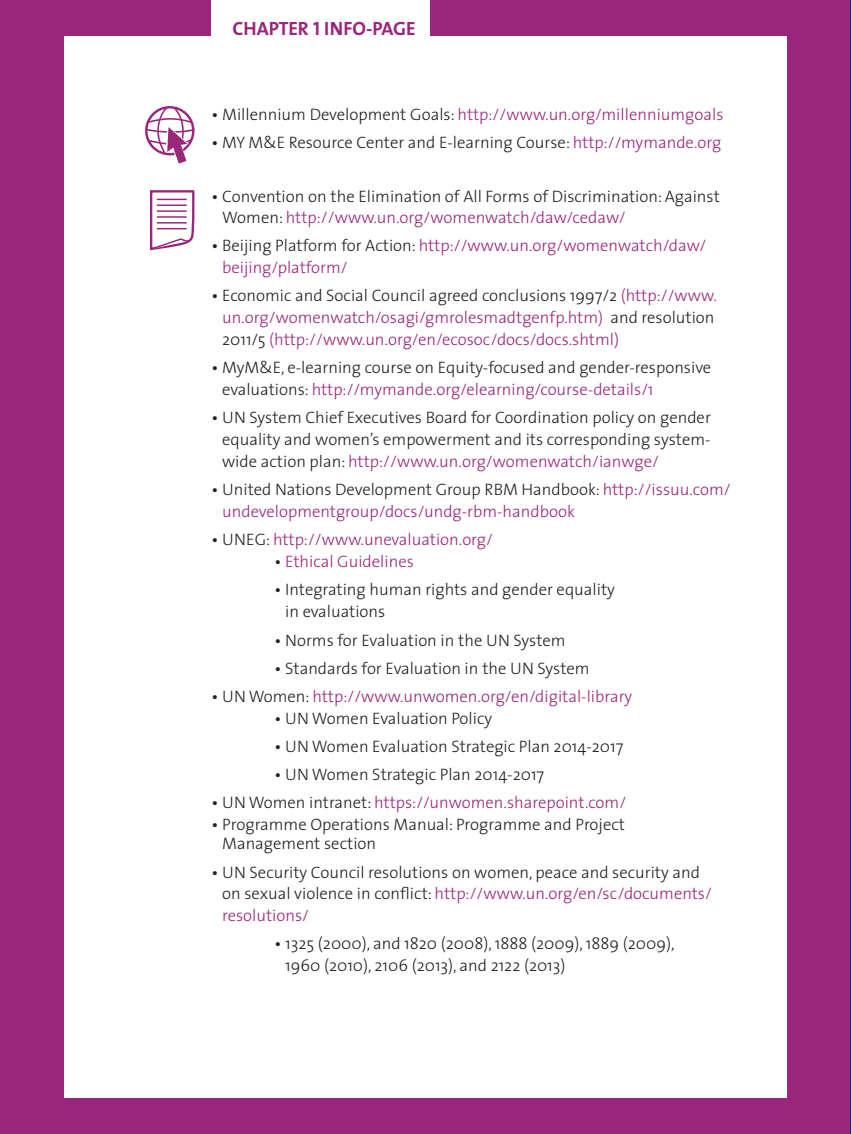
<style>
.page{position:relative;width:851px;height:1134px;background:#fff}
.page>*{position:absolute;margin:0;border:0;box-sizing:border-box;transform-origin:0 0}
.t1{font:19.25px "The Sans Bold Caps";color:#9a267b}
.DESIGN_MAIN{font:300 16.62px/21.9px "The Sans";color:#231f20}
.DESIGN_MAIN-2{font:300 16.62px/21.9px "The Sans";color:#9a267b}
.s1{font-weight:400;color:#231f20}
.s2{color:#231f20}
.s3{font-weight:400}
.s4{color:#9a267b}
</style>
<div class="page">
<div style="left:32px;top:0;width:818px;height:35px;background:#9a267b"></div>
<svg style="left:146px;top:106px;width:49px;height:58px"></svg>
<svg style="left:150px;top:190px;width:45px;height:61px"></svg>
<hr style="left:157px;top:216px;width:30px;height:2px;background:#9a267b">
<hr style="left:157px;top:222px;width:30px;height:2px;background:#9a267b">
<hr style="left:157px;top:228px;width:30px;height:1px;background:#9a267b">
<div style="left:211px;top:0;width:218px;height:46px;background:#fff"></div>
<div style="left:788px;top:0;width:62px;height:1120px;background:#9a267b"></div>
<div style="left:0;top:0;width:64px;height:1134px;background:#9a267b"></div>
<div style="left:0;top:1099px;width:819px;height:35px;background:#9a267b"></div>
<hr style="left:850px;top:0;width:1px;height:1134px;background:#003662">
<p class="t1" style="left:232px;top:12px;width:185px">CHAPTER 1 INFO-PAGE</p>
<p class="DESIGN_MAIN-2" style="left:211px;top:103px;width:513px"><span class="s1">•</span> <span class="s2">Millennium Development Goals:</span> http://www.un.org/millenniumgoals</p>
<p class="DESIGN_MAIN" style="left:211px;top:131px;width:511px"><span class="s3">•</span> MY M&amp;E Resource Center and E-learning Course: <span class="s4">http://mymande.org</span></p>
<p class="DESIGN_MAIN" style="left:222px;top:186px;width:499px;line-height:21px;text-indent:-11px"><span class="s3">•</span> Convention on the Elimination of All Forms of Discrimination: Against<br>Women: <span class="s4">http://www.un.org/womenwatch/daw/cedaw/</span></p>
<p class="DESIGN_MAIN-2" style="left:222px;top:234px;width:485px;text-indent:-11px"><span class="s1">•</span> <span class="s2">Beijing Platform for Action:</span> http://www.un.org/womenwatch/daw/ beijing/platform/</p>
<p class="DESIGN_MAIN-2" style="left:222px;top:284px;width:496px;text-indent:-11px"><span class="s1">•</span> <span class="s2">Economic and Social Council agreed conclusions 1997/2</span> (http://www. un.org/womenwatch/osagi/gmrolesmadtgenfp.htm) <span class="s2">and resolution<br>2011/5</span> (http://www.un.org/en/ecosoc/docs/docs.shtml)</p>
<p class="DESIGN_MAIN" style="left:222px;top:356px;width:490px;text-indent:-11px"><span class="s3">•</span> MyM&amp;E, e-learning course on Equity-focused and gender-responsive evaluations: <span class="s4">http://mymande.org/elearning/course-details/1</span></p>
<p class="DESIGN_MAIN" style="left:222px;top:406px;width:490px;text-align:justify;text-indent:-11px"><span class="s3">•</span> UN System Chief Executives Board for Coordination policy on gender equality and women’s empowerment and its corresponding system&shy;wide action plan: <span class="s4">http://www.un.org/womenwatch/ianwge/</span></p>
<p class="DESIGN_MAIN-2" style="left:222px;top:478px;width:510px;text-indent:-11px"><span class="s1">•</span> <span class="s2">United Nations Development Group RBM Handbook:</span> http://issuu.com/ undevelopmentgroup/docs/undg-rbm-handbook</p>
<p class="DESIGN_MAIN-2" style="left:211px;top:528px;width:283px"><span class="s1">•</span> <span class="s2">UNEG:</span> http://www.unevaluation.org/</p>
<p class="DESIGN_MAIN-2" style="left:274px;top:550px;width:141px"><span class="s1">•</span> Ethical Guidelines</p>
<p class="DESIGN_MAIN" style="left:285px;top:578px;width:331px;text-indent:-11px"><span class="s3">•</span> Integrating human rights and gender equality in evaluations</p>
<p class="DESIGN_MAIN" style="left:274px;top:628px;width:293px"><span class="s3">•</span> Norms for Evaluation in the UN System</p>
<p class="DESIGN_MAIN" style="left:274px;top:657px;width:317px"><span class="s3">•</span> Standards for Evaluation in the UN System</p>
<p class="DESIGN_MAIN-2" style="left:211px;top:685px;width:422px"><span class="s1">•</span> <span class="s2">UN Women:</span> http://www.unwomen.org/en/digital-library</p>
<p class="DESIGN_MAIN" style="left:274px;top:707px;width:219px"><span class="s3">•</span> UN Women Evaluation Policy</p>
<p class="DESIGN_MAIN" style="left:274px;top:735px;width:350px"><span class="s3">•</span> UN Women Evaluation Strategic Plan 2014-2017</p>
<p class="DESIGN_MAIN" style="left:274px;top:763px;width:271px"><span class="s3">•</span> UN Women Strategic Plan 2014-2017</p>
<p class="DESIGN_MAIN-2" style="left:211px;top:791px;width:416px"><span class="s1">•</span> <span class="s2">UN Women intranet:</span> https://unwomen.sharepoint.com/</p>
<p class="DESIGN_MAIN" style="left:222px;top:814px;width:404px;line-height:19.2px;text-indent:-11px"><span class="s3">•</span> Programme Operations Manual: Programme and Project<br>Management section</p>
<p class="DESIGN_MAIN" style="left:222px;top:860px;width:491px;text-indent:-11px"><span class="s3">•</span> UN Security Council resolutions on women, peace and security and on sexual violence in conflict: <span class="s4">http://www.un.org/en/sc/documents/ resolutions/</span></p>
<p class="DESIGN_MAIN" style="left:285px;top:932px;width:391px;text-indent:-11px"><span class="s3">•</span> 1325 (2000), and 1820 (2008), 1888 (2009), 1889 (2009),<br>1960 (2010), 2106 (2013), and 2122 (2013)</p>
</div>
